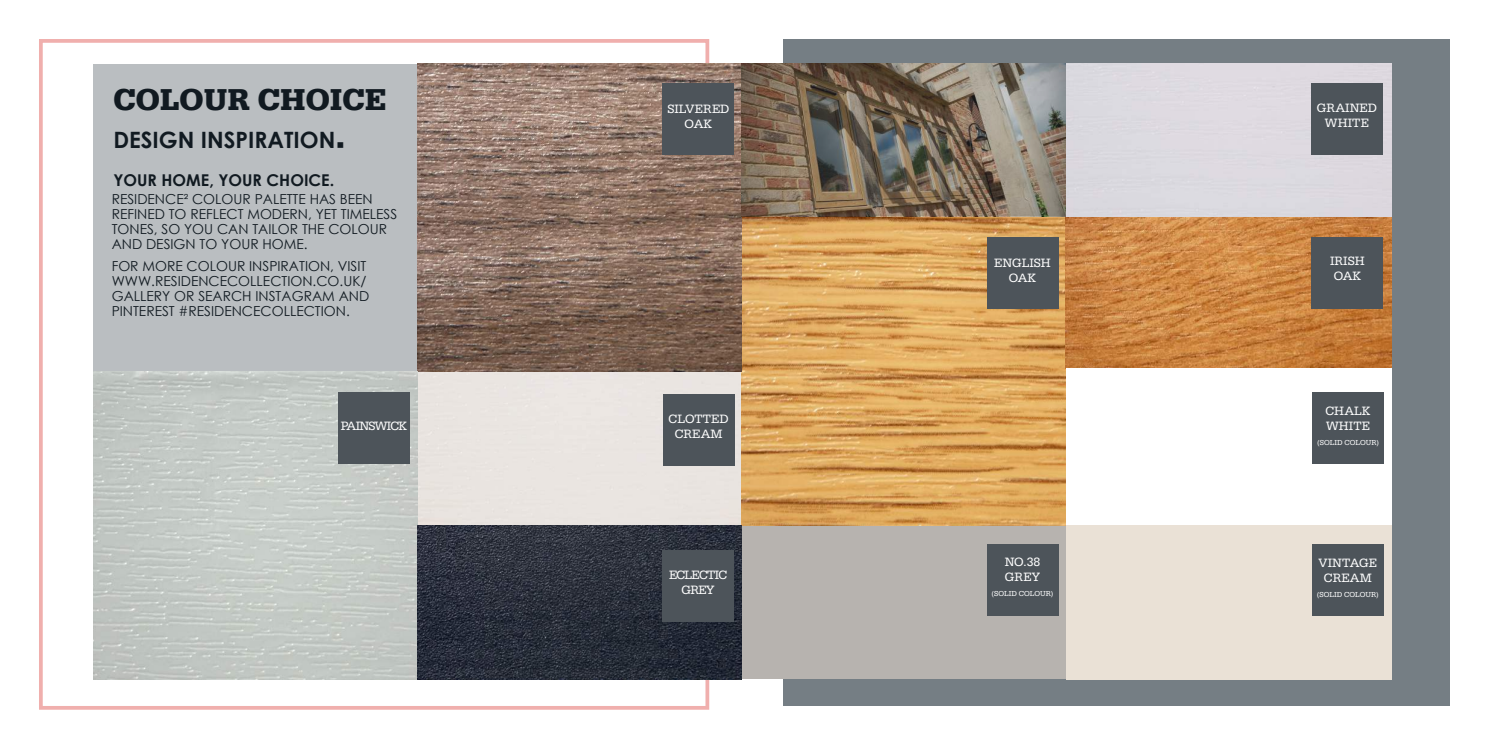
<style>
.page{position:relative;width:1489px;height:745px;background:#fff}
.page>*{position:absolute;margin:0;border:0;box-sizing:border-box;transform-origin:0 0}
.t1{font:700 31.25px "Serifa";color:#111a21}
.t2{font:700 22.5px "Century Gothic";color:#111a21}
.t3{font:700 16.25px "Century Gothic";color:#111a21}
.t4{font:13.75px/15px "Century Gothic";color:#111a21}
.t5{font:12.5px/15px "Serifa";color:#fff;text-align:center}
.t6{font:12.5px/15px "Serifa";letter-spacing:-.06em;color:#fff;text-align:center}
.t7{font:7.5px "Serifa";color:#fff}
</style>
<div class="page">
<div style="left:39px;top:39px;width:670px;height:670px;border:4px solid #f0afad"></div>
<div style="left:93px;top:64px;width:324px;height:308px;background:#babec1"></div>
<div style="left:783px;top:39px;width:666px;height:666px;background:#757e84"></div>
<div style="left:741px;top:523px;width:324px;height:156px;background:#b7b3af"></div>
<div style="left:417px;top:371px;width:324px;height:153px;background:#eae5e1"></div>
<div style="left:663px;top:393px;width:71px;height:72px;background:#4d545a"></div>
<div style="left:986px;top:543px;width:72px;height:72px;background:#4d545a"></div>
<div style="left:1065px;top:524px;width:325px;height:155px;background:#eae1d6"></div>
<div style="left:1311px;top:543px;width:72px;height:72px;background:#4d545a"></div>
<img style="left:741px;top:216px;width:324px;height:308px">
<div style="left:986px;top:237px;width:72px;height:71px;background:#4d545a"></div>
<img style="left:1065px;top:64px;width:325px;height:304px">
<div style="left:1311px;top:237px;width:71px;height:71px;background:#4d545a"></div>
<div style="left:1066px;top:368px;width:324px;height:156px;background:#fff"></div>
<div style="left:1312px;top:392px;width:71px;height:71px;background:#4d545a"></div>
<img style="left:417px;top:64px;width:324px;height:307px">
<div style="left:662px;top:83px;width:72px;height:71px;background:#4d545a"></div>
<img style="left:93px;top:371px;width:324px;height:308px">
<div style="left:338px;top:392px;width:72px;height:71px;background:#4d545a"></div>
<div style="left:1311px;top:83px;width:71px;height:71px;background:#4d545a"></div>
<img style="left:417px;top:524px;width:324px;height:155px">
<div style="left:662px;top:550px;width:71px;height:71px;background:#4d545a"></div>
<svg style="left:741px;top:64px;width:324px;height:152px"></svg>
<h1 class="t1" style="left:113px;top:81px;width:275px">COLOUR CHOICE</h1>
<h2 class="t2" style="left:113px;top:131px;width:223px">DESIGN INSPIRATION</h2>
<p class="t3" style="left:113px;top:173px;width:222px">YOUR HOME, YOUR CHOICE.</p>
<p class="t4" style="left:112px;top:193px;width:287px">RESIDENCE² COLOUR PALETTE HAS BEEN REFINED TO REFLECT MODERN, YET TIMELESS TONES, SO YOU CAN TAILOR THE COLOUR AND DESIGN TO YOUR HOME.</p>
<p class="t4" style="left:112px;top:260px;width:259px">FOR MORE COLOUR INSPIRATION, VISIT WWW.RESIDENCECOLLECTION.CO.UK/ GALLERY OR SEARCH INSTAGRAM AND PINTEREST #RESIDENCECOLLECTION.</p>
<p class="t6" style="left:341px;top:419px;width:68px">PAINSWICK</p>
<p class="t5" style="left:667px;top:102px;width:64px">SILVERED<br>OAK</p>
<p class="t5" style="left:668px;top:412px;width:62px">CLOTTED<br>CREAM</p>
<p class="t6" style="left:669px;top:568px;width:60px">ECLECTIC<br>GREY</p>
<p class="t5" style="left:1316px;top:101px;width:61px">GRAINED<br>WHITE</p>
<p class="t5" style="left:994px;top:256px;width:58px">ENGLISH<br>OAK</p>
<p class="t5" style="left:1329px;top:254px;width:36px;text-align:left">IRISH<br>OAK</p>
<p class="t5" style="left:1004px;top:555px;width:37px;text-align:left">NO.38<br>GREY</p>
<p class="t7" style="left:991px;top:590px;width:63px">(SOLID COLOUR)</p>
<p class="t5" style="left:1325px;top:404px;width:47px;text-align:left">CHALK<br>WHITE</p>
<p class="t7" style="left:1317px;top:440px;width:63px">(SOLID COLOUR)</p>
<p class="t5" style="left:1318px;top:556px;width:60px">VINTAGE<br>CREAM</p>
<p class="t7" style="left:1316px;top:591px;width:63px">(SOLID COLOUR)</p>
</div>
